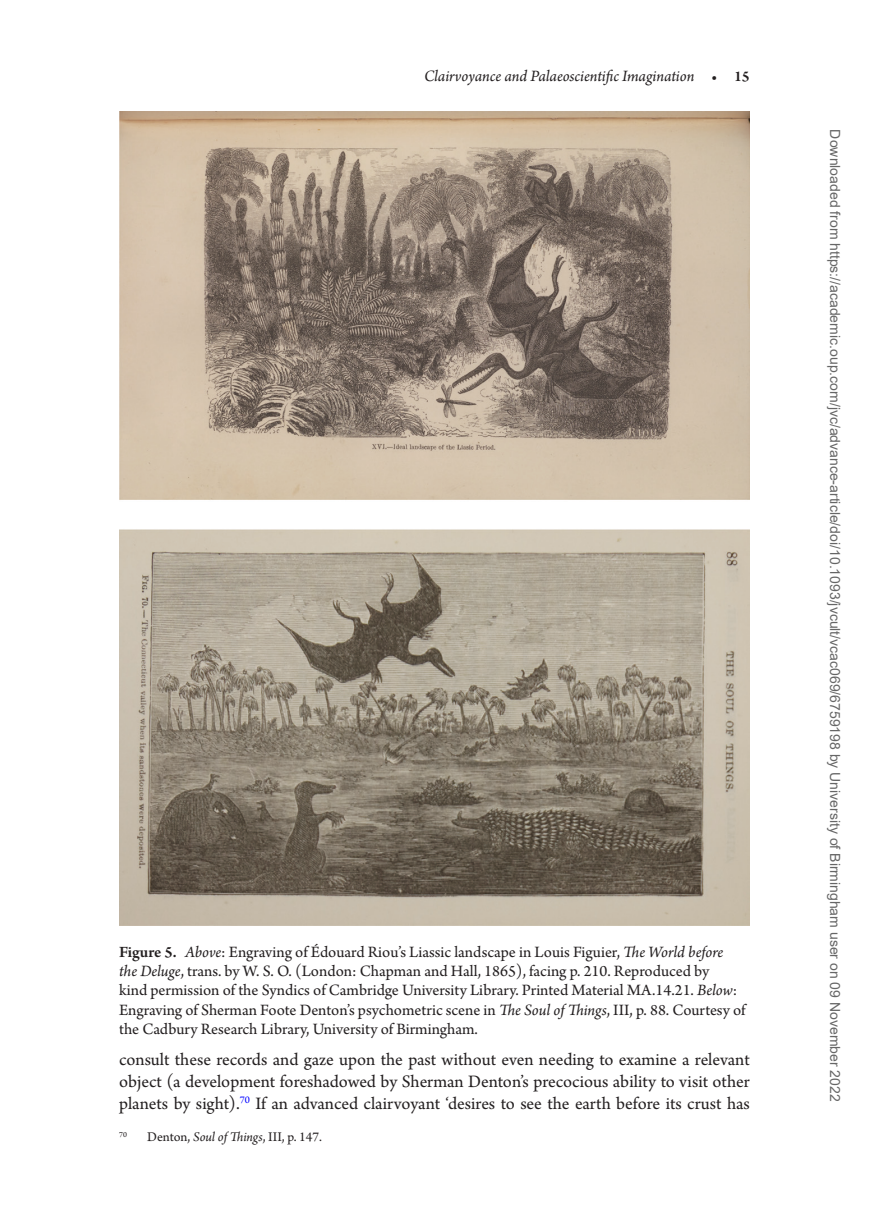
<style>
.page{position:relative;width:869px;height:1231px;background:#fff}
.page>*{position:absolute;margin:0;border:0;box-sizing:border-box;transform-origin:0 0}
.TextInd{font:18.38px/21.9px "Arno Pro";color:#231f20;text-align:justify}
.FigCapt{font:16.62px/19.2px "Arno Pro";color:#231f20}
.t1{font:italic 16.62px "Arno Pro";letter-spacing:-.005em;color:#231f20}
.t2{font:14px "Arial";color:#666}
.Footnote{font:14px "Arno Pro";color:#231f20}
.Footnote-2{font:8.22px "Arno Pro";color:#231f20}
.s1{font-weight:600;font-style:normal;font-size:15.75px}
.s2{font-weight:600}
.s3{font-style:italic}
</style>
<div class="page">
<img style="left:119px;top:112px;width:630px;height:813px">
<p class="t1" style="left:424px;top:67px;width:327px">Clairvoyance and Palaeoscientific Imagination <span class="s1">• 15</span></p>
<p class="FigCapt" style="left:119px;top:942px;width:627px"><span class="s2">Figure 5.</span> <span class="s3">Above</span>: Engraving of Édouard Riou’s Liassic landscape in Louis Figuier, <span class="s3">The World before<br>the Deluge</span>, trans. by W. S. O. (London: Chapman and Hall, 1865), facing p. 210. Reproduced by<br>kind permission of the Syndics of Cambridge University Library. Printed Material MA.14.21. <span class="s3">Below</span>:<br>Engraving of Sherman Foote Denton’s psychometric scene in <span class="s3">The Soul of Things</span>, III, p. 88. Courtesy of the Cadbury Research Library, University of Birmingham.</p>
<p class="TextInd" style="left:119px;top:1049px;width:632px">consult these records and gaze upon the past without even needing to examine a relevant object (a development foreshadowed by Sherman Denton’s precocious ability to visit other planets by sight).<sup>70</sup> If an advanced clairvoyant ‘desires to see the earth before its crust has</p>
<p class="Footnote-2" style="left:119px;top:1129px;width:9px">70</p>
<p class="Footnote" style="left:147px;top:1128px;width:176px">Denton, <span class="s3">Soul of Things</span>, III, p. 147.</p>
<p class="t2" style="left:839px;top:129px;width:973px;rotate:90deg">Downloaded from https://academic.oup.com/jvc/advance-article/doi/10.1093/jvcult/vcac069/6759198 by University of Birmingham user on 09 November 2022</p>
</div>
